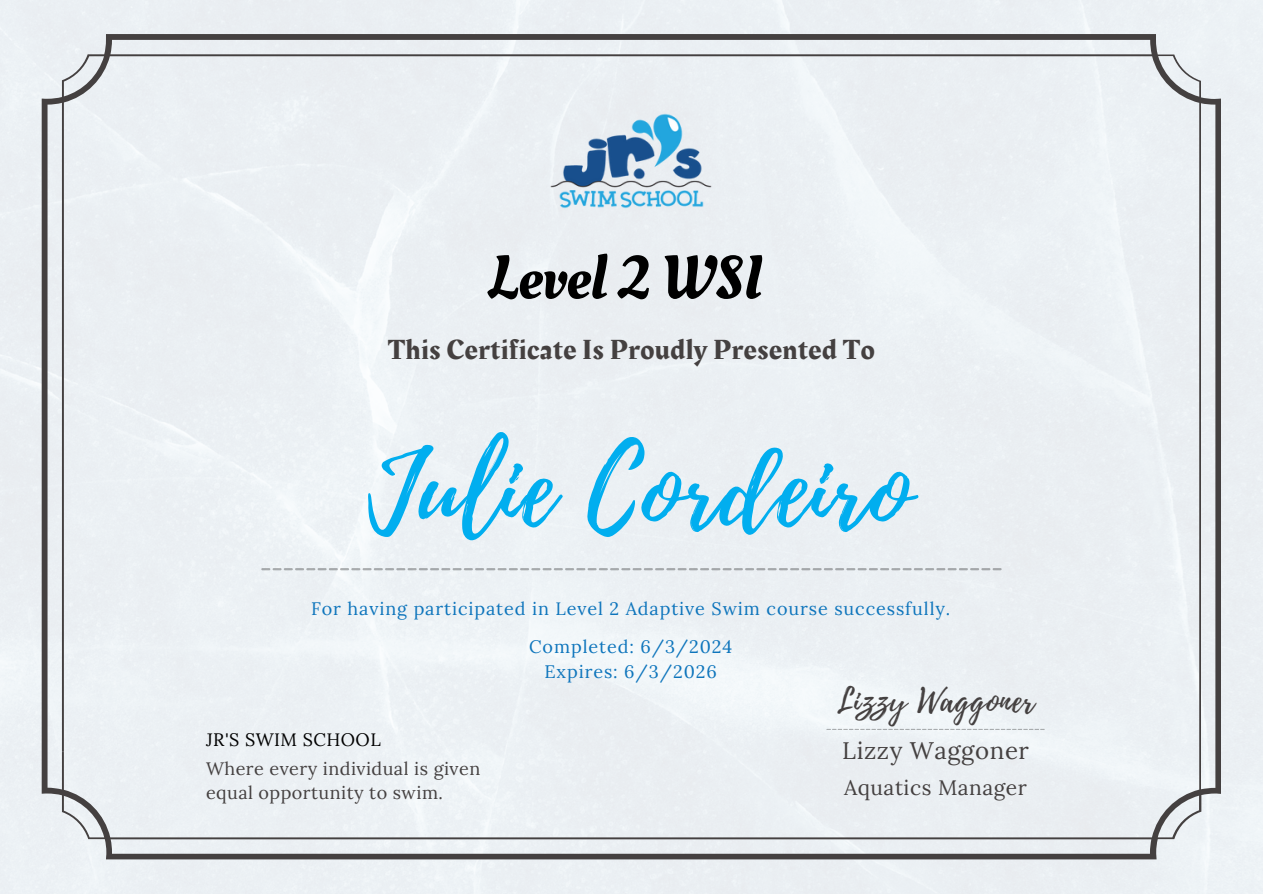
<style>
.page{position:relative;width:1263px;height:894px;background:#fff}
.page>*{position:absolute;margin:0;border:0;box-sizing:border-box;transform-origin:0 0}
.t1{font:105px "Playlist Script";letter-spacing:.015em;color:#01aeef}
.t2{font:60.75px "Oleo Script";color:#000}
.t3{font:33px "Playlist Script";letter-spacing:.025em;color:#444040}
.t4{font:28.5px "Rakkas";letter-spacing:.025em;color:#444040}
.t5{font:24px "Lora";letter-spacing:.025em;color:#444040}
.t6{font:21px "Lora";letter-spacing:.025em;color:#444040}
.t7{font:18px "Lora";letter-spacing:.05em;color:#0e75bc}
.t8{font:18px/24.8px "Lora";letter-spacing:.025em;color:#444040}
.t9{font:18px "Lora";letter-spacing:.025em;color:#000}
</style>
<div class="page">
<div style="left:42px;top:34px;width:1179px;height:825px;background:#ebf0f3"></div>
<svg style="left:261px;top:568px;width:741px;height:2px"></svg>
<svg style="left:826px;top:728px;width:219px;height:1px"></svg>
<img style="left:548px;top:78px;width:165px;height:165px">
<h4 class="t2" style="left:488px;top:237px;width:277px">Level 2 WSI</h4>
<h1 class="t4" style="left:388px;top:329px;width:488px">This Certificate Is Proudly Presented To</h1>
<h2 class="t1" style="left:368px;top:414px;width:544px">Julie Cordeiro</h2>
<p class="t7" style="left:311px;top:597px;width:641px">For having participated in Level 2 Adaptive Swim course successfully.</p>
<p class="t9" style="left:206px;top:727px;width:176px">JR'S SWIM SCHOOL</p>
<p class="t8" style="left:206px;top:755px;width:276px">Where every individual is given equal opportunity to swim.</p>
<h5 class="t7" style="left:529px;top:634px;width:205px">Completed: 6/3/2024</h5>
<h6 class="t7" style="left:545px;top:659px;width:174px">Expires: 6/3/2026</h6>
<p class="t3" style="left:837px;top:677px;width:199px">Lizzy Waggoner</p>
<p class="t5" style="left:842px;top:734px;width:188px">Lizzy Waggoner</p>
<h3 class="t6" style="left:844px;top:773px;width:184px">Aquatics Manager</h3>
</div>
